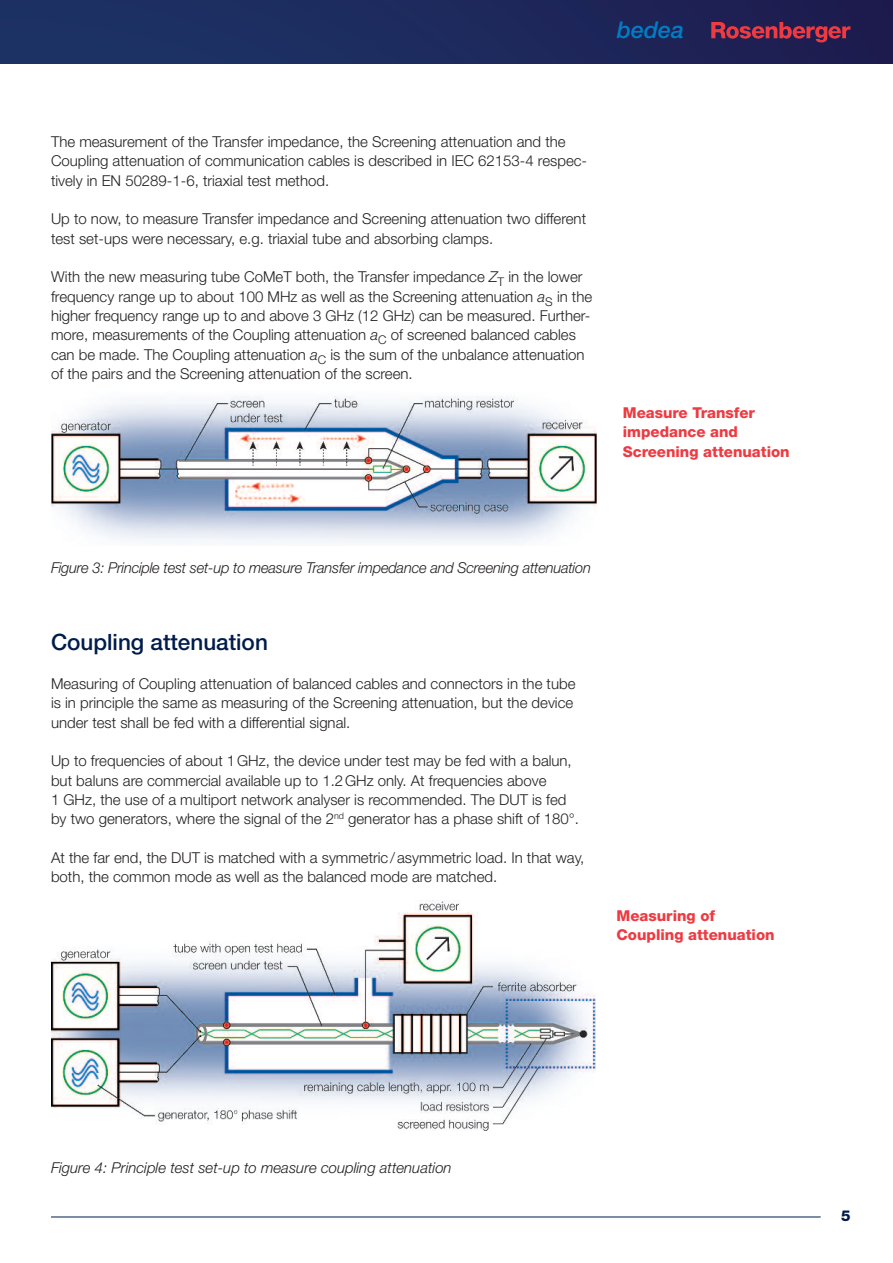
<style>
.page{position:relative;width:893px;height:1263px;background:#fff}
.page>*{position:absolute;margin:0;border:0;box-sizing:border-box;transform-origin:0 0}
.t1{font:italic 500 23.1px "Helvetica Neue LT";color:#007ec5}
.t2{font:500 22.5px "Helvetica Neue LT";color:#001c4c}
.t3{font:300 15px/19.4px "Helvetica Neue LT";color:#231f20}
.t4{font:italic 300 15px "Helvetica Neue LT";letter-spacing:-.015em;color:#231f20}
.t5{font:800 15px/19.4px "Helvetica Neue LT";color:#ee3a41}
.t6{font:800 15px "Helvetica Neue LT";color:#001c4c}
.s1{font-style:italic}
</style>
<div class="page">
<hr style="left:51px;top:1216px;width:770px;height:1px;background:#001c4c">
<img style="left:0;top:0;width:893px;height:64px">
<svg style="left:711px;top:22px;width:139px;height:20px;background:#71294a"></svg>
<img style="left:51px;top:396px;width:545px;height:147px">
<img style="left:51px;top:900px;width:544px;height:231px">
<h1 class="t1" style="left:617px;top:22px;width:68px">bedea</h1>
<p class="t3" style="left:51px;top:133px;width:538px">The measurement of the Transfer impedance, the Screening attenuation and the<br>Coupling attenuation of communication cables is described in IEC 62153-4 respec&shy;tively in EN 50289-1-6, triaxial test method.</p>
<p class="t3" style="left:51px;top:211px;width:537px">Up to now, to measure Transfer impedance and Screening attenuation two different test set-ups were necessary, e.g. triaxial tube and absorbing clamps.</p>
<p class="t3" style="left:51px;top:269px;width:543px">With the new measuring tube CoMeT both, the Transfer impedance <span class="s1">Z</span><sub>T</sub> in the lower frequency range up to about 100 MHz as well as the Screening attenuation <span class="s1">a</span><sub>S</sub> in the higher frequency range up to and above 3 GHz (12 GHz) can be measured. Further&shy;more, measurements of the Coupling attenuation <span class="s1">a</span><sub>C</sub> of screened balanced cables can be made. The Coupling attenuation <span class="s1">a</span><sub>C</sub> is the sum of the unbalance attenuation of the pairs and the Screening attenuation of the screen.</p>
<p class="t5" style="left:623px;top:404px;width:168px">Measure Transfer impedance and<br>Screening attenuation</p>
<p class="t4" style="left:51px;top:562px;width:541px">Figure 3: Principle test set-up to measure Transfer impedance and Screening attenuation</p>
<h2 class="t2" style="left:51px;top:634px;width:218px">Coupling attenuation</h2>
<p class="t3" style="left:51px;top:675px;width:526px">Measuring of Coupling attenuation of balanced cables and connectors in the tube is in principle the same as measuring of the Screening attenuation, but the device under test shall be fed with a differential signal.</p>
<p class="t3" style="left:51px;top:753px;width:529px">Up to frequencies of about 1GHz, the device under test may be fed with a balun, but baluns are commercial available up to 1.2GHz only. At frequencies above<br>1 GHz, the use of a multiport network analyser is recommended. The DUT is fed by two generators, where the signal of the 2<sup>nd</sup> generator has a phase shift of 180°.</p>
<p class="t3" style="left:51px;top:849px;width:535px">At the far end, the DUT is matched with a symmetric/asymmetric load. In that way, both, the common mode as well as the balanced mode are matched.</p>
<p class="t5" style="left:617px;top:907px;width:160px">Measuring of<br>Coupling attenuation</p>
<p class="t4" style="left:51px;top:1162px;width:402px">Figure 4: Principle test set-up to measure coupling attenuation</p>
<p class="t6" style="left:841px;top:1210px;width:11px">5</p>
</div>
